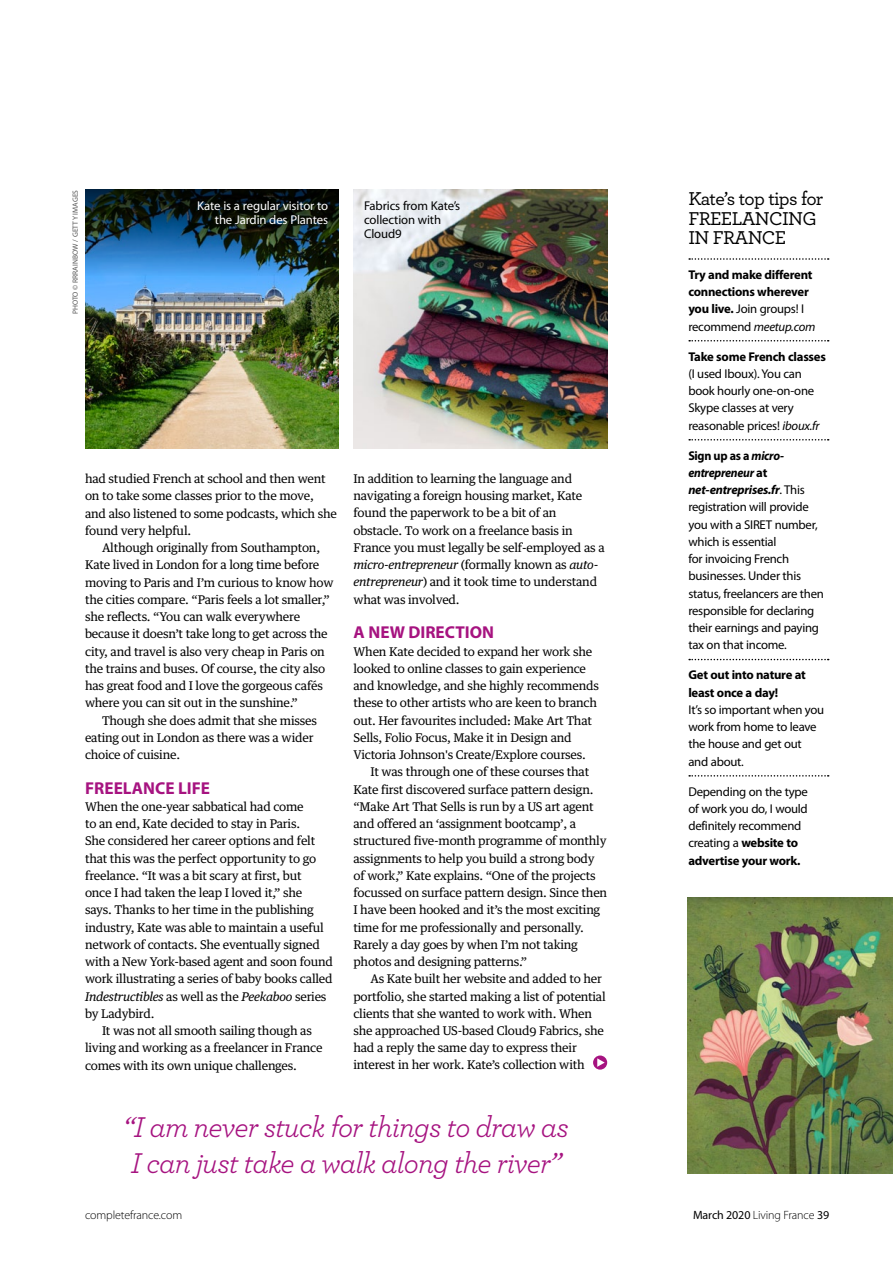
<style>
.page{position:relative;width:893px;height:1263px;background:#fff}
.page>*{position:absolute;margin:0;border:0;box-sizing:border-box;transform-origin:0 0}
.t1{font:italic 30px/36px "Archer";letter-spacing:-.03em;color:#a61380}
.t2{font:500 19.5px/19.5px "Archer";letter-spacing:-.035em;color:#000}
.t3{font:700 17.25px "Myriad Pro";color:#a61380}
.t4{font:12.75px/17.2px "Myriad Pro";letter-spacing:-.02em;color:#000}
.t5{font:700 12.75px/17.2px "Myriad Pro";letter-spacing:-.02em;color:#000}
.t6{font:12.75px/14.2px "Myriad Pro";letter-spacing:-.01em;color:#fff;text-align:right}
.t7{font:12px/17.2px "Guardian Text Egyp";letter-spacing:-.02em;color:#000}
.t8{font:300 12px "Myriad Pro";letter-spacing:-.01em;color:#000}
.t9{font:italic 12px "Guardian Text Egyp";letter-spacing:-.02em;color:#000}
.t10{font:7.5px "Myriad Pro";letter-spacing:.01em;color:#565656}
.s1{font-style:normal}
.s2{font-style:italic}
.s3{font-weight:400}
.s4{font-weight:400;font-style:italic}
.s5{font-weight:700}
.s6{font-weight:700;font-style:italic}
</style>
<div class="page">
<img style="left:85px;top:276px;width:254px;height:172px">
<img style="left:85px;top:190px;width:254px;height:86px">
<img style="left:688px;top:897px;width:205px;height:276px">
<img style="left:353px;top:190px;width:254px;height:258px">
<svg style="left:689px;top:258px;width:140px;height:2px"></svg>
<svg style="left:689px;top:340px;width:140px;height:1px"></svg>
<svg style="left:689px;top:439px;width:140px;height:1px"></svg>
<svg style="left:689px;top:659px;width:140px;height:1px"></svg>
<svg style="left:689px;top:775px;width:140px;height:1px"></svg>
<svg style="left:593px;top:1055px;width:14px;height:15px"></svg>
<svg style="left:597px;top:1058px;width:8px;height:9px"></svg>
<p class="t10" style="left:71px;top:314px;width:126px;rotate:-90deg">Photo © Rrrainbow / Getty Images</p>
<p class="t6" style="left:197px;top:198px;width:132px">Kate is a regular visitor to the Jardin des Plantes</p>
<p class="t4" style="left:364px;top:198px;width:98px;line-height:14.2px">Fabrics from Kate’s collection with<br>Cloud9</p>
<p class="t7" style="left:85px;top:469px;width:253px">had studied French at school and then went on to take some classes prior to the move, and also listened to some podcasts, which she found very helpful.</p>
<p class="t7" style="left:85px;top:538px;width:250px;text-indent:17px">Although originally from Southampton, Kate lived in London for a long time before moving to Paris and I’m curious to know how the cities compare. “Paris feels a lot smaller,” she reflects. “You can walk everywhere because it doesn’t take long to get across the city, and travel is also very cheap in Paris on the trains and buses. Of course, the city also has great food and I love the gorgeous cafés where you can sit out in the sunshine.”</p>
<p class="t7" style="left:85px;top:710px;width:233px;text-indent:17px">Though she does admit that she misses eating out in London as there was a wider choice of cuisine.</p>
<h3 class="t3" style="left:85px;top:776px;width:126px">FREELANCE LIFE</h3>
<p class="t7" style="left:85px;top:797px;width:220px">When the one-year sabbatical had come</p>
<p class="t7" style="left:85px;top:814px;width:217px">to an end, Kate decided to stay in Paris.</p>
<p class="t7" style="left:85px;top:831px;width:232px">She considered her career options and felt</p>
<p class="t7" style="left:85px;top:848px;width:233px">that this was the perfect opportunity to go</p>
<p class="t7" style="left:85px;top:866px;width:218px">freelance. “It was a bit scary at first, but</p>
<p class="t7" style="left:85px;top:883px;width:219px">once I had taken the leap I loved it,” she</p>
<p class="t7" style="left:85px;top:900px;width:230px">says. Thanks to her time in the publishing</p>
<p class="t7" style="left:85px;top:917px;width:240px">industry, Kate was able to maintain a useful</p>
<p class="t7" style="left:85px;top:935px;width:236px">network of contacts. She eventually signed</p>
<p class="t7" style="left:85px;top:952px;width:249px">with a New York-based agent and soon found</p>
<p class="t7" style="left:85px;top:969px;width:249px">work illustrating a series of baby books called</p>
<p class="t9" style="left:85px;top:986px;width:243px">Indestructibles <span class="s1">as well as the</span> Peekaboo <span class="s1">series</span></p>
<p class="t7" style="left:85px;top:1004px;width:71px">by Ladybird.</p>
<p class="t7" style="left:102px;top:1021px;width:211px">It was not all smooth sailing though as</p>
<p class="t7" style="left:85px;top:1038px;width:239px">living and working as a freelancer in France</p>
<p class="t7" style="left:85px;top:1055px;width:213px">comes with its own unique challenges.</p>
<p class="t7" style="left:353px;top:469px;width:253px">In addition to learning the language and navigating a foreign housing market, Kate found the paperwork to be a bit of an obstacle. To work on a freelance basis in France you must legally be self-employed as a <span class="s2">micro-entrepreneur</span> (formally known as <span class="s2">auto&shy;entrepreneur</span>) and it took time to understand what was involved.</p>
<h3 class="t3" style="left:354px;top:621px;width:142px">A NEW DIRECTION</h3>
<p class="t7" style="left:353px;top:641px;width:247px">When Kate decided to expand her work she looked to online classes to gain experience and knowledge, and she highly recommends these to other artists who are keen to branch out. Her favourites included: Make Art That Sells, Folio Focus, Make it in Design and Victoria Johnson's Create/Explore courses.</p>
<p class="t7" style="left:353px;top:762px;width:255px;text-indent:17px">It was through one of these courses that Kate first discovered surface pattern design. “Make Art That Sells is run by a US art agent and offered an ‘assignment bootcamp’, a structured five-month programme of monthly assignments to help you build a strong body of work,” Kate explains. “One of the projects focussed on surface pattern design. Since then I have been hooked and it’s the most exciting time for me professionally and personally.<br>Rarely a day goes by when I’m not taking photos and designing patterns.”</p>
<p class="t7" style="left:353px;top:969px;width:254px;text-indent:17px">As Kate built her website and added to her portfolio, she started making a list of potential clients that she wanted to work with. When she approached US-based Cloud9 Fabrics, she had a reply the same day to express their interest in her work. Kate’s collection with</p>
<h1 class="t1" style="left:123px;top:1108px;width:447px">“I am never stuck for things to draw as<br>I can just take a walk along the river”</h1>
<h2 class="t2" style="left:688px;top:188px;width:136px">KATE’S TOP TIPS FOR<br>FREELANCING<br>IN FRANCE</h2>
<p class="t5" style="left:688px;top:266px;width:129px">Try and make different connections wherever you live. <span class="s3">Join groups! I recommend</span> <span class="s4">meetup.com</span></p>
<p class="t5" style="left:688px;top:347px;width:139px">Take some French classes</p>
<p class="t4" style="left:688px;top:365px;width:133px">(I used Iboux). You can book hourly one-on-one<br>Skype classes at very reasonable prices! <span class="s2">iboux.fr</span></p>
<p class="t4" style="left:688px;top:447px;width:137px"><span class="s5">Sign up as a</span> <span class="s6">micro&shy;entrepreneur</span> <span class="s5">at </span><span class="s6">net-entreprises.fr</span>. This registration will provide you with a SIRET number, which is essential<br>for invoicing French businesses. Under this status, freelancers are then responsible for declaring their earnings and paying tax on that income.</p>
<p class="t5" style="left:688px;top:666px;width:119px">Get out into nature at least once a day!</p>
<p class="t4" style="left:688px;top:701px;width:137px">It’s so important when you work from home to leave the house and get out and about.</p>
<p class="t4" style="left:688px;top:783px;width:121px">Depending on the type of work you do, I would definitely recommend creating a <span class="s5">website to advertise your work.</span></p>
<p class="t8" style="left:85px;top:1208px;width:99px">completefrance.com</p>
<p class="t8" style="left:693px;top:1208px;width:138px"><span class="s3">March 2020</span> Living France <span class="s3">39</span></p>
</div>
